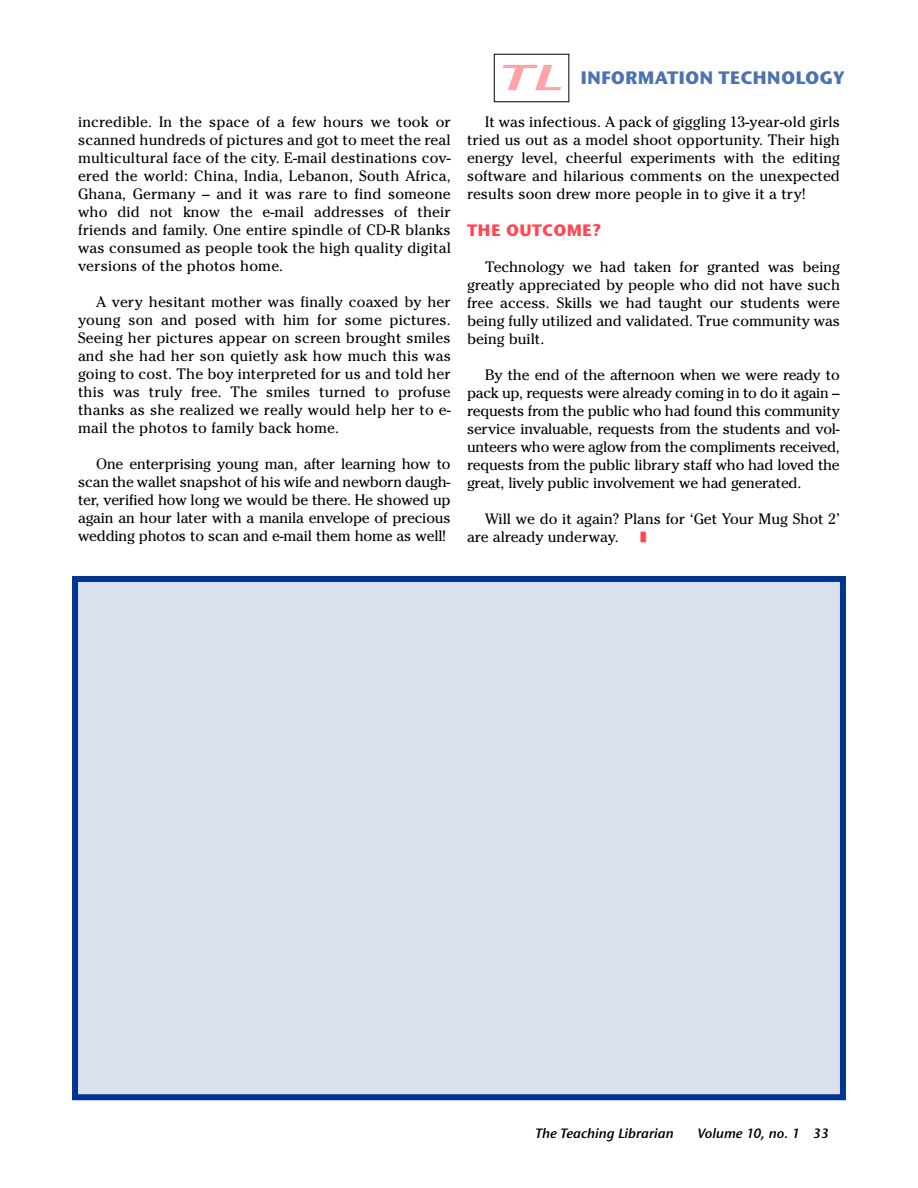
<style>
.page{position:relative;width:918px;height:1188px;background:#fff}
.page>*{position:absolute;margin:0;border:0;box-sizing:border-box;transform-origin:0 0}
.t1{font:700 18px "Stone Sans ITCTT";color:#4d72b2}
.t2{font:700 16.5px "Stone Sans ITCTT";letter-spacing:.015em;color:#ff4751}
.t3{font:15px/18px "Cheltenham";color:#000;text-align:justify}
.t4{font:13.5px "Stone Sans ITCTT Semi Ita";color:#000}
.s1{font-family:"Stone Sans ITCTT Semi Ita";font-weight:400;font-size:36px;color:#ffa3a8}
</style>
<div class="page">
<div style="left:75px;top:579px;width:768px;height:518px;background:#d9e1ee"></div>
<div style="left:72px;top:576px;width:774px;height:524px;border:6px solid #003691"></div>
<p class="t3" style="left:78px;top:113px;width:374px">incredible. In the space of a few hours we took or scanned hundreds of pictures and got to meet the real multicultural face of the city. E-mail destinations cov&shy;ered the world: China, India, Lebanon, South Africa, Ghana, Germany – and it was rare to find someone who did not know the e-mail addresses of their friends and family. One entire spindle of CD-R blanks was consumed as people took the high quality digital versions of the photos home.</p>
<p class="t3" style="left:78px;top:293px;width:374px;text-indent:18px">A very hesitant mother was finally coaxed by her young son and posed with him for some pictures.<br>Seeing her pictures appear on screen brought smiles and she had her son quietly ask how much this was going to cost. The boy interpreted for us and told her this was truly free. The smiles turned to profuse thanks as she realized we really would help her to e&shy;mail the photos to family back home.</p>
<p class="t3" style="left:78px;top:455px;width:374px;text-indent:18px">One enterprising young man, after learning how to scan the wallet snapshot of his wife and newborn daugh&shy;ter, verified how long we would be there. He showed up again an hour later with a manila envelope of precious wedding photos to scan and e-mail them home as well!</p>
<p class="t1" style="left:499px;top:66px;width:347px"><span class="s1">TL</span> INFORMATION TECHNOLOGY</p>
<p class="t3" style="left:467px;top:113px;width:374px;text-indent:18px">It was infectious. A pack of giggling 13-year-old girls tried us out as a model shoot opportunity. Their high energy level, cheerful experiments with the editing software and hilarious comments on the unexpected results soon drew more people in to give it a try!</p>
<p class="t2" style="left:467px;top:220px;width:136px">THE OUTCOME?</p>
<p class="t3" style="left:467px;top:258px;width:375px;text-indent:18px">Technology we had taken for granted was being greatly appreciated by people who did not have such free access. Skills we had taught our students were being fully utilized and validated. True community was being built.</p>
<p class="t3" style="left:467px;top:366px;width:374px;text-indent:18px">By the end of the afternoon when we were ready to pack up, requests were already coming in to do it again – requests from the public who had found this community service invaluable, requests from the students and vol&shy;unteers who were aglow from the compliments received, requests from the public library staff who had loved the great, lively public involvement we had generated.</p>
<p class="t3" style="left:467px;top:510px;width:374px;text-indent:18px">Will we do it again? Plans for ‘Get Your Mug Shot 2’ are already underway.</p>
<p class="t4" style="left:535px;top:1125px;width:140px">The Teaching Librarian</p>
<p class="t4" style="left:697px;top:1125px;width:133px">Volume 10, no. 1 33</p>
</div>
